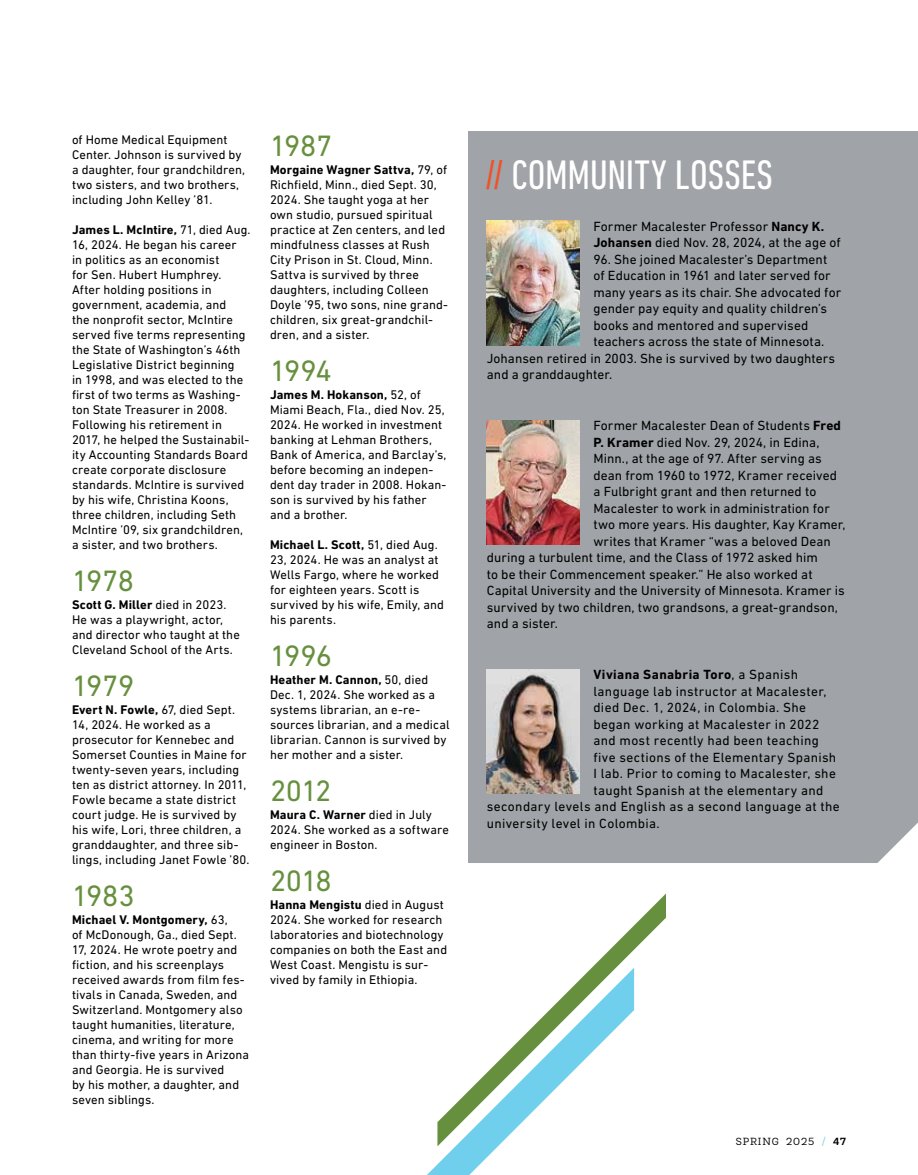
<style>
.page{position:relative;width:918px;height:1175px;background:#fff}
.page>*{position:absolute;margin:0;border:0;box-sizing:border-box;transform-origin:0 0}
.t1{font:condensed 42px "DIN Next LT Pro";color:#fff}
.t2{font:30px "DIN Next LT Pro";letter-spacing:-.025em;color:#67903e}
.t3{font:13.5px/16.5px "DIN Next LT Pro";letter-spacing:.01em;color:#000}
.t4{font:700 13.5px "DIN Next LT Pro";letter-spacing:.025em;color:#000}
.t5{font:12.75px/15px "DIN Next LT Pro";letter-spacing:.01em;color:#000}
.t6{font:10.5px "Newslab";letter-spacing:.08em;color:#000}
.s1{font-weight:700}
.s2{color:#ee5229}
.s3{font-weight:400}
.s4{color:#70cfec}
</style>
<div class="page">
<div style="left:468px;top:131px;width:450px;height:732px;background:#a0a3a7"></div>
<img style="left:487px;top:420px;width:92px;height:124px">
<img style="left:487px;top:669px;width:93px;height:125px">
<img style="left:487px;top:221px;width:93px;height:124px">
<svg style="left:592px;top:893px;width:74px;height:117px"></svg>
<svg style="left:428px;top:967px;width:206px;height:207px"></svg>
<p class="t5" style="left:72px;top:132px;width:175px">of Home Medical Equipment<br>Center. Johnson is survived by a daughter, four grandchildren, two sisters, and two brothers, including John Kelley ’81.</p>
<p class="t5" style="left:72px;top:222px;width:180px"><span class="s1">James L. McIntire,</span> 71, died Aug.<br>16, 2024. He began his career<br>in politics as an economist<br>for Sen. Hubert Humphrey.<br>After holding positions in government, academia, and<br>the nonprofit sector, McIntire served five terms representing the State of Washington’s 46th<br>Legislative District beginning<br>in 1998, and was elected to the first of two terms as Washing&shy;ton State Treasurer in 2008.<br>Following his retirement in<br>2017, he helped the Sustainabil&shy;ity Accounting Standards Board create corporate disclosure standards. McIntire is survived by his wife, Christina Koons, three children, including Seth<br>McIntire ’09, six grandchildren, a sister, and two brothers.</p>
<h2 class="t2" style="left:72px;top:563px;width:64px">1978</h2>
<p class="t5" style="left:72px;top:597px;width:169px"><span class="s1">Scott G. Miller</span> died in 2023.<br>He was a playwright, actor, and director who taught at the<br>Cleveland School of the Arts.</p>
<h2 class="t2" style="left:72px;top:668px;width:64px">1979</h2>
<p class="t5" style="left:72px;top:702px;width:179px"><span class="s1">Evert N. Fowle,</span> 67, died Sept.<br>14, 2024. He worked as a prosecutor for Kennebec and<br>Somerset Counties in Maine for twenty-seven years, including ten as district attorney. In 2011,<br>Fowle became a state district court judge. He is survived by his wife, Lori, three children, a granddaughter, and three sib&shy;lings, including Janet Fowle ’80.</p>
<h2 class="t2" style="left:72px;top:878px;width:64px">1983</h2>
<p class="t5" style="left:72px;top:912px;width:179px"><span class="s1">Michael V. Montgomery,</span> 63,<br>of McDonough, Ga., died Sept.<br>17, 2024. He wrote poetry and fiction, and his screenplays received awards from film fes&shy;tivals in Canada, Sweden, and<br>Switzerland. Montgomery also taught humanities, literature, cinema, and writing for more than thirty-five years in Arizona and Georgia. He is survived<br>by his mother, a daughter, and seven siblings.</p>
<h2 class="t2" style="left:270px;top:128px;width:64px">1987</h2>
<p class="t5" style="left:270px;top:162px;width:180px"><span class="s1">Morgaine Wagner Sattva,</span> 79, of<br>Richfield, Minn., died Sept. 30,<br>2024. She taught yoga at her own studio, pursued spiritual practice at Zen centers, and led mindfulness classes at Rush<br>City Prison in St. Cloud, Minn.<br>Sattva is survived by three daughters, including Colleen<br>Doyle ’95, two sons, nine grand&shy;children, six great-grandchil&shy;dren, and a sister.</p>
<h2 class="t2" style="left:270px;top:353px;width:63px">1994</h2>
<p class="t5" style="left:270px;top:387px;width:178px"><span class="s1">James M. Hokanson,</span> 52, of<br>Miami Beach, Fla., died Nov. 25,<br>2024. He worked in investment banking at Lehman Brothers,<br>Bank of America, and Barclay’s, before becoming an indepen&shy;dent day trader in 2008. Hokan&shy;son is survived by his father and a brother.</p>
<p class="t5" style="left:270px;top:537px;width:176px"><span class="s1">Michael L. Scott,</span> 51, died Aug.<br>23, 2024. He was an analyst at<br>Wells Fargo, where he worked for eighteen years. Scott is survived by his wife, Emily, and his parents.</p>
<h2 class="t2" style="left:270px;top:638px;width:64px">1996</h2>
<p class="t5" style="left:270px;top:672px;width:181px"><span class="s1">Heather M. Cannon,</span> 50, died<br>Dec. 1, 2024. She worked as a systems librarian, an e-re&shy;sources librarian, and a medical librarian. Cannon is survived by her mother and a sister.</p>
<h2 class="t2" style="left:270px;top:773px;width:63px">2012</h2>
<p class="t5" style="left:270px;top:807px;width:180px"><span class="s1">Maura C. Warner</span> died in July<br>2024. She worked as a software engineer in Boston.</p>
<h2 class="t2" style="left:270px;top:863px;width:63px">2018</h2>
<p class="t5" style="left:270px;top:897px;width:179px"><span class="s1">Hanna Mengistu</span> died in August<br>2024. She worked for research laboratories and biotechnology companies on both the East and<br>West Coast. Mengistu is sur&shy;vived by family in Ethiopia.</p>
<h1 class="t1" style="left:485px;top:151px;width:289px"><span class="s2">//</span> COMMUNITY LOSSES</h1>
<p class="t3" style="left:593px;top:218px;width:249px">Former Macalester Professor <span class="s1">Nancy K.<br>Johansen</span> died Nov. 28, 2024, at the age of</p>
<p class="t3" style="left:593px;top:251px;width:235px">96. She joined Macalester’s Department</p>
<p class="t3" style="left:593px;top:267px;width:239px">of Education in 1961 and later served for</p>
<p class="t3" style="left:593px;top:284px;width:249px">many years as its chair. She advocated for</p>
<p class="t3" style="left:593px;top:300px;width:235px">gender pay equity and quality children’s</p>
<p class="t3" style="left:593px;top:317px;width:216px">books and mentored and supervised</p>
<p class="t3" style="left:593px;top:333px;width:232px">teachers across the state of Minnesota.</p>
<p class="t3" style="left:487px;top:350px;width:350px">Johansen retired in 2003. She is survived by two daughters</p>
<p class="t3" style="left:487px;top:366px;width:127px">and a granddaughter.</p>
<p class="t3" style="left:593px;top:417px;width:249px">Former Macalester Dean of Students <span class="s1">Fred</span></p>
<p class="t3" style="left:593px;top:434px;width:228px"><span class="s1">P. Kramer</span> died Nov. 29, 2024, in Edina,</p>
<p class="t3" style="left:593px;top:450px;width:230px">Minn., at the age of 97. After serving as</p>
<p class="t3" style="left:593px;top:467px;width:245px">dean from 1960 to 1972, Kramer received</p>
<p class="t3" style="left:593px;top:483px;width:224px">a Fulbright grant and then returned to</p>
<p class="t3" style="left:593px;top:500px;width:238px">Macalester to work in administration for</p>
<p class="t3" style="left:593px;top:516px;width:254px">two more years. His daughter, Kay Kramer,</p>
<p class="t3" style="left:593px;top:533px;width:239px">writes that Kramer “was a beloved Dean</p>
<p class="t3" style="left:487px;top:549px;width:333px">during a turbulent time, and the Class of 1972 asked him</p>
<p class="t3" style="left:487px;top:566px;width:327px">to be their Commencement speaker.” He also worked at</p>
<p class="t3" style="left:487px;top:582px;width:360px">Capital University and the University of Minnesota. Kramer is</p>
<p class="t3" style="left:487px;top:599px;width:353px">survived by two children, two grandsons, a great-grandson,</p>
<p class="t3" style="left:487px;top:615px;width:73px">and a sister.</p>
<p class="t4" style="left:593px;top:667px;width:206px">Viviana Sanabria Toro<span class="s3">, a Spanish</span></p>
<p class="t3" style="left:593px;top:683px;width:235px">language lab instructor at Macalester,</p>
<p class="t3" style="left:593px;top:699px;width:214px">died Dec. 1, 2024, in Colombia. She</p>
<p class="t3" style="left:593px;top:716px;width:228px">began working at Macalester in 2022</p>
<p class="t3" style="left:593px;top:732px;width:227px">and most recently had been teaching</p>
<p class="t3" style="left:593px;top:749px;width:244px">five sections of the Elementary Spanish</p>
<p class="t3" style="left:593px;top:765px;width:244px">I lab. Prior to coming to Macalester, she</p>
<p class="t3" style="left:593px;top:782px;width:232px">taught Spanish at the elementary and</p>
<p class="t3" style="left:487px;top:798px;width:354px">secondary levels and English as a second language at the</p>
<p class="t3" style="left:487px;top:815px;width:174px">university level in Colombia.</p>
<p class="t6" style="left:736px;top:1135px;width:112px">SPRING 2025 <span class="s4">/</span> <span class="s1">47</span></p>
</div>
